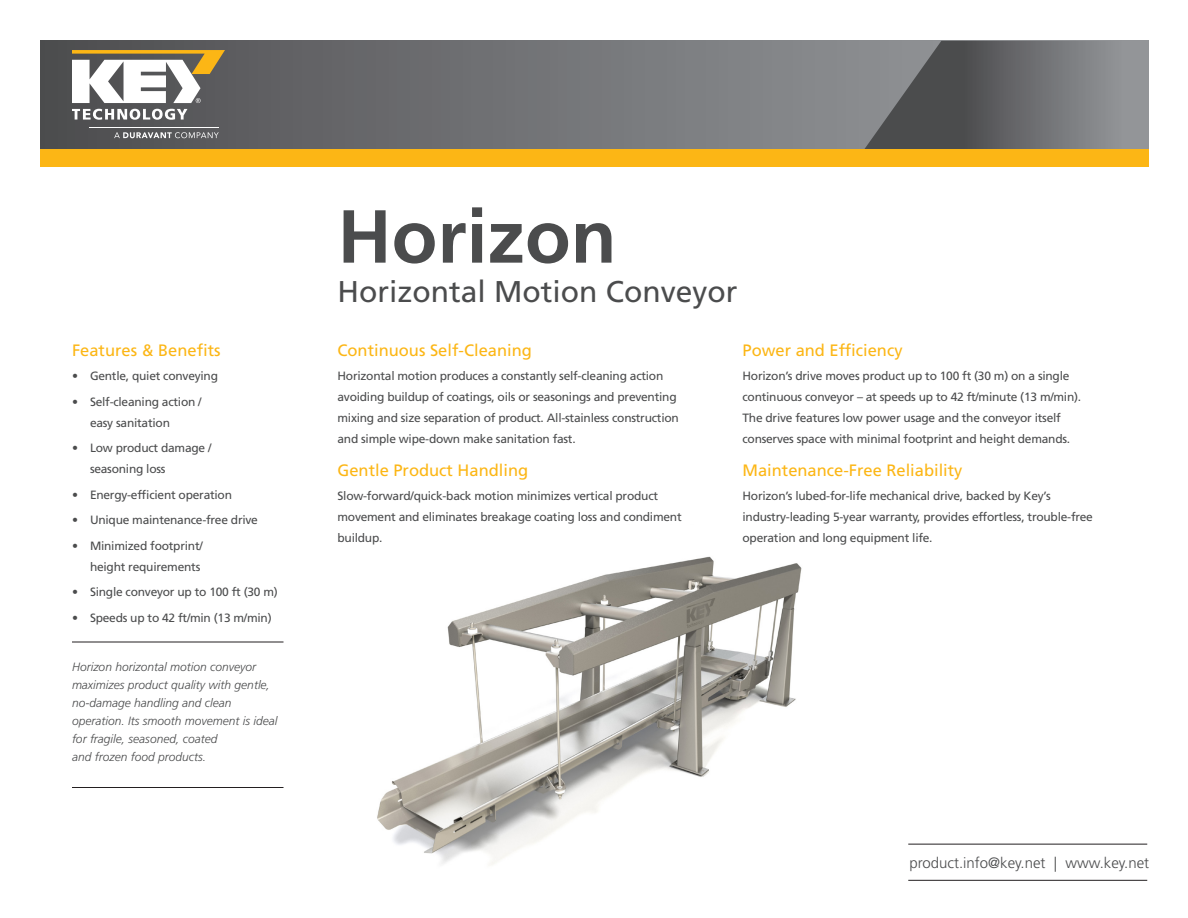
<style>
.page{position:relative;width:1188px;height:918px;background:#fff}
.page>*{position:absolute;margin:0;border:0;box-sizing:border-box;transform-origin:0 0}
.Headline{font:700 75px "Frutiger LT Std";color:#4b4c4d}
.Tag_Line{font:30px "Frutiger LT Std";color:#4b4c4d}
.Subhead_1{font:16.5px "Frutiger LT Std";color:#fcb615}
.t1{font:300 15px "Frutiger LT Std";color:#4b4c4d}
.Body{font:12px/21px "Frutiger LT Std";letter-spacing:-.02em;color:#4b4c4d}
.t2{font:italic 300 12px/18px "Frutiger LT Std";color:#4b4c4d}
</style>
<div class="page">
<svg style="left:41px;top:41px;width:820px;height:108px;background:#6f7072"></svg>
<svg style="left:861px;top:41px;width:288px;height:108px;background:#6f7073"></svg>
<div style="left:41px;top:149px;width:1108px;height:18px;background:#fcb615"></div>
<hr style="left:908px;top:844px;width:239px;height:1px;background:#231f20">
<hr style="left:908px;top:880px;width:239px;height:1px;background:#231f20">
<svg style="left:72px;top:50px;width:153px;height:53px"></svg>
<svg style="left:72px;top:109px;width:115px;height:11px"></svg>
<svg style="left:114px;top:132px;width:105px;height:6px"></svg>
<hr style="left:90px;top:127px;width:129px;height:1px;background:#fff">
<img style="left:377px;top:556px;width:425px;height:309px">
<hr style="left:72px;top:642px;width:212px;height:1px;background:#231f20">
<hr style="left:72px;top:787px;width:212px;height:1px;background:#231f20">
<p class="Subhead_1" style="left:72px;top:341px;width:150px">Features &amp; Benefits</p>
<p class="Body" style="left:72px;top:365px;width:148px">• Gentle, quiet conveying</p>
<p class="Body" style="left:90px;top:391px;width:113px;text-indent:-18px">• Self-cleaning action / easy sanitation</p>
<p class="Body" style="left:90px;top:437px;width:123px;text-indent:-18px">• Low product damage / seasoning loss</p>
<p class="Body" style="left:72px;top:484px;width:162px">• Energy-efficient operation</p>
<p class="Body" style="left:72px;top:509px;width:187px">• Unique maintenance-free drive</p>
<p class="Body" style="left:72px;top:535px;width:132px;text-align:right">• Minimized footprint/ height requirements</p>
<p class="Body" style="left:72px;top:581px;width:207px">• Single conveyor up to 100 ft (30 m)</p>
<p class="Body" style="left:72px;top:607px;width:201px">• Speeds up to 42 ft/min (13 m/min)</p>
<p class="t2" style="left:72px;top:658px;width:207px">Horizon horizontal motion conveyor maximizes product quality with gentle, no-damage handling and clean operation. Its smooth movement is ideal for fragile, seasoned, coated<br>and frozen food products.</p>
<p class="Headline" style="left:338px;top:193px;width:281px">Horizon</p>
<p class="Tag_Line" style="left:338px;top:274px;width:402px">Horizontal Motion Conveyor</p>
<p class="Subhead_1" style="left:338px;top:341px;width:196px">Continuous Self-Cleaning</p>
<p class="Body" style="left:338px;top:365px;width:343px">Horizontal motion produces a constantly self-cleaning action avoiding buildup of coatings, oils or seasonings and preventing mixing and size separation of product. All-stainless construction and simple wipe-down make sanitation fast.</p>
<p class="Subhead_1" style="left:338px;top:461px;width:192px">Gentle Product Handling</p>
<p class="Body" style="left:338px;top:486px;width:346px">Slow-forward/quick-back motion minimizes vertical product movement and eliminates breakage coating loss and condiment buildup.</p>
<p class="Subhead_1" style="left:742px;top:341px;width:162px">Power and Efficiency</p>
<p class="Body" style="left:742px;top:365px;width:340px">Horizon’s drive moves product up to 100 ft (30 m) on a single continuous conveyor – at speeds up to 42 ft/minute (13 m/min).<br>The drive features low power usage and the conveyor itself conserves space with minimal footprint and height demands.</p>
<p class="Subhead_1" style="left:742px;top:461px;width:222px">Maintenance-Free Reliability</p>
<p class="Body" style="left:742px;top:486px;width:352px">Horizon’s lubed-for-life mechanical drive, backed by Key’s industry-leading 5-year warranty, provides effortless, trouble-free operation and long equipment life.</p>
<p class="t1" style="left:909px;top:854px;width:241px">product.info@key.net | www.key.net</p>
</div>
